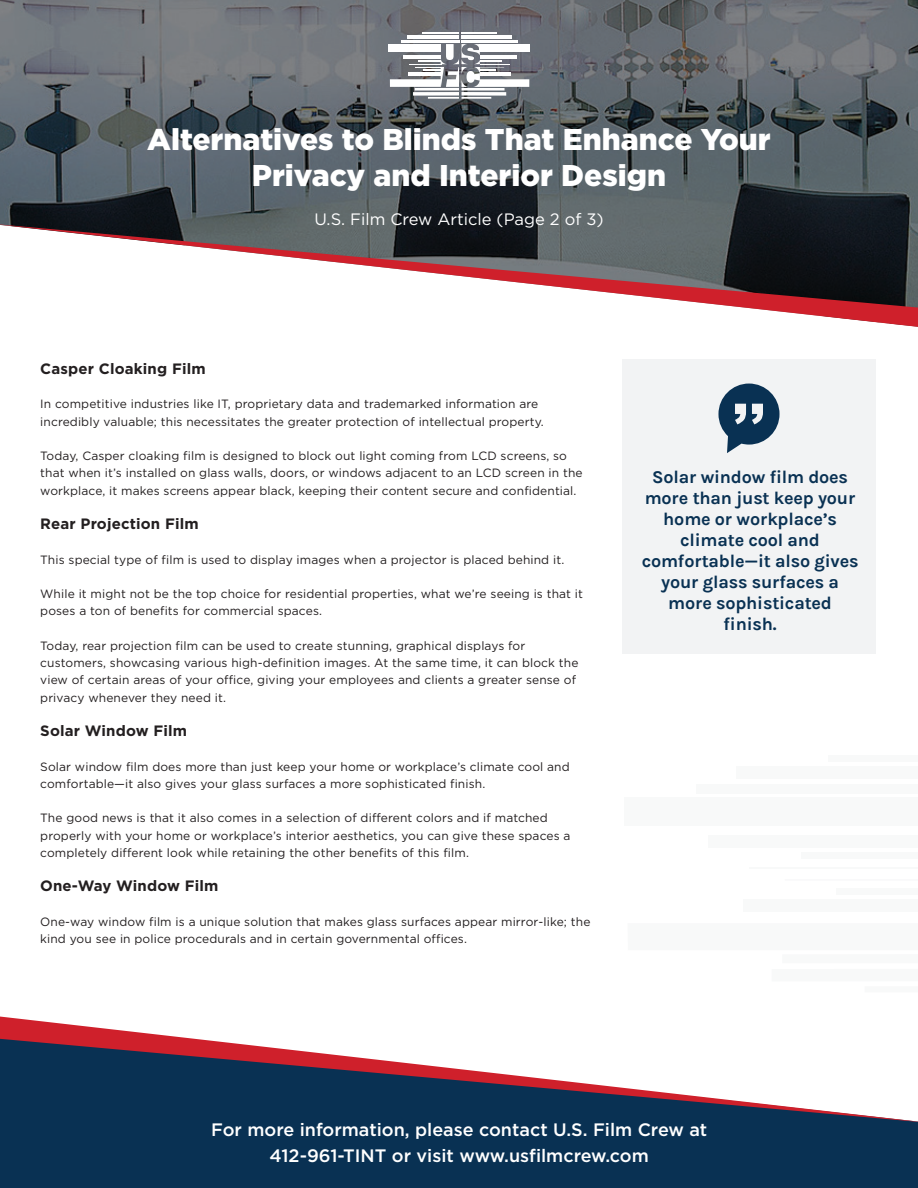
<style>
.page{position:relative;width:918px;height:1188px;background:#093153}
.page>*{position:absolute;margin:0;border:0;box-sizing:border-box;transform-origin:0 0}
.t1{font:900 30px/36px "Gotham";color:#fff;text-align:center}
.t2{font:700 18px/21px "Karla";letter-spacing:-.01em;color:#093153;text-align:center}
.t3{font:500 18px/25.5px "Gotham";color:#fff;text-align:center}
.t4{font:16.5px "Gotham";color:#fff}
.t5{font:700 15px "Gotham";letter-spacing:.01em;color:#231f20}
.t6{font:12px/17.2px "Gotham";letter-spacing:.01em;color:#231f20}
</style>
<div class="page">
<svg style="left:0;top:0;width:918px;height:223px;background:#596066"></svg>
<svg style="left:462px;top:92px;width:44px;height:4px"></svg>
<hr style="left:462px;top:97px;width:29px;height:2px;background:#fff">
<div style="left:480px;top:44px;width:50px;height:8px;background:#fff"></div>
<hr style="left:480px;top:64px;width:30px;height:1px;background:#fff">
<hr style="left:462px;top:41px;width:56px;height:2px;background:#fff">
<hr style="left:462px;top:36px;width:50px;height:3px;background:#fff">
<hr style="left:462px;top:32px;width:35px;height:2px;background:#fff">
<div style="left:480px;top:79px;width:49px;height:8px;background:#fff"></div>
<hr style="left:480px;top:73px;width:31px;height:3px;background:#fff">
<hr style="left:462px;top:88px;width:43px;height:3px;background:#fff">
<svg style="left:413px;top:92px;width:46px;height:4px"></svg>
<hr style="left:428px;top:97px;width:31px;height:2px;background:#fff">
<hr style="left:415px;top:88px;width:44px;height:3px;background:#fff">
<hr style="left:480px;top:55px;width:36px;height:3px;background:#fff">
<div style="left:388px;top:44px;width:53px;height:8px;background:#fff"></div>
<hr style="left:401px;top:41px;width:58px;height:2px;background:#fff">
<hr style="left:407px;top:36px;width:52px;height:3px;background:#fff">
<hr style="left:422px;top:32px;width:37px;height:2px;background:#fff">
<svg style="left:390px;top:44px;width:114px;height:43px"></svg>
<div style="left:0;top:328px;width:918px;height:687px;background:#fff"></div>
<svg style="left:0;top:223px;width:918px;height:105px;background:#a99b9d"></svg>
<div style="left:772px;top:969px;width:146px;height:12px;background:#f2f3f4"></div>
<div style="left:865px;top:986px;width:53px;height:6px;background:#f2f3f4"></div>
<div style="left:624px;top:797px;width:294px;height:28px;background:#f2f3f4"></div>
<hr style="left:749px;top:868px;width:169px;height:1px;background:#f2f3f4">
<div style="left:696px;top:785px;width:222px;height:9px;background:#f2f3f4"></div>
<div style="left:736px;top:767px;width:182px;height:12px;background:#f2f3f4"></div>
<div style="left:829px;top:755px;width:89px;height:7px;background:#f2f3f4"></div>
<div style="left:628px;top:923px;width:290px;height:27px;background:#f8f9f9"></div>
<div style="left:744px;top:900px;width:174px;height:12px;background:#f2f3f4"></div>
<div style="left:836px;top:889px;width:82px;height:6px;background:#f2f3f4"></div>
<svg style="left:785px;top:879px;width:133px;height:2px"></svg>
<div style="left:782px;top:954px;width:136px;height:9px;background:#f2f3f4"></div>
<div style="left:708px;top:835px;width:210px;height:13px;background:#f2f3f4"></div>
<div style="left:801px;top:853px;width:117px;height:6px;background:#f2f3f4"></div>
<div style="left:623px;top:360px;width:253px;height:294px;background:#f2f3f4"></div>
<svg style="left:718px;top:384px;width:62px;height:69px"></svg>
<svg style="left:0;top:1015px;width:918px;height:107px"></svg>
<h1 class="t1" style="left:147px;top:121px;width:625px">Alternatives to Blinds That Enhance Your<br>Privacy and Interior Design</h1>
<h3 class="t4" style="left:314px;top:210px;width:291px">U.S. Film Crew Article (Page 2 of 3)</h3>
<p class="t5" style="left:40px;top:360px;width:167px">Casper Cloaking Film</p>
<p class="t6" style="left:40px;top:395px;width:505px">In competitive industries like IT, proprietary data and trademarked information are incredibly valuable; this necessitates the greater protection of intellectual property.</p>
<p class="t6" style="left:40px;top:447px;width:544px">Today, Casper cloaking film is designed to block out light coming from LCD screens, so that when it’s installed on glass walls, doors, or windows adjacent to an LCD screen in the workplace, it makes screens appear black, keeping their content secure and confidential.</p>
<p class="t5" style="left:40px;top:515px;width:160px">Rear Projection Film</p>
<p class="t6" style="left:40px;top:551px;width:526px">This special type of film is used to display images when a projector is placed behind it.</p>
<p class="t6" style="left:40px;top:585px;width:544px">While it might not be the top choice for residential properties, what we’re seeing is that it poses a ton of benefits for commercial spaces.</p>
<p class="t6" style="left:40px;top:637px;width:540px">Today, rear projection film can be used to create stunning, graphical displays for customers, showcasing various high-definition images. At the same time, it can block the view of certain areas of your office, giving your employees and clients a greater sense of privacy whenever they need it.</p>
<p class="t5" style="left:40px;top:722px;width:148px">Solar Window Film</p>
<p class="t6" style="left:40px;top:758px;width:531px">Solar window film does more than just keep your home or workplace’s climate cool and comfortable—it also gives your glass surfaces a more sophisticated finish.</p>
<p class="t6" style="left:40px;top:809px;width:532px">The good news is that it also comes in a selection of different colors and if matched properly with your home or workplace’s interior aesthetics, you can give these spaces a completely different look while retaining the other benefits of this film.</p>
<p class="t5" style="left:40px;top:877px;width:180px">One-Way Window Film</p>
<p class="t6" style="left:40px;top:913px;width:552px">One-way window film is a unique solution that makes glass surfaces appear mirror-like; the kind you see in police procedurals and in certain governmental offices.</p>
<h2 class="t2" style="left:642px;top:467px;width:218px">Solar window film does more than just keep your home or workplace’s climate cool and comfortable—it also gives your glass surfaces a more sophisticated finish.</h2>
<h2 class="t3" style="left:211px;top:1117px;width:498px">For more information, please contact U.S. Film Crew at<br>412-961-TINT or visit www.usfilmcrew.com</h2>
</div>
